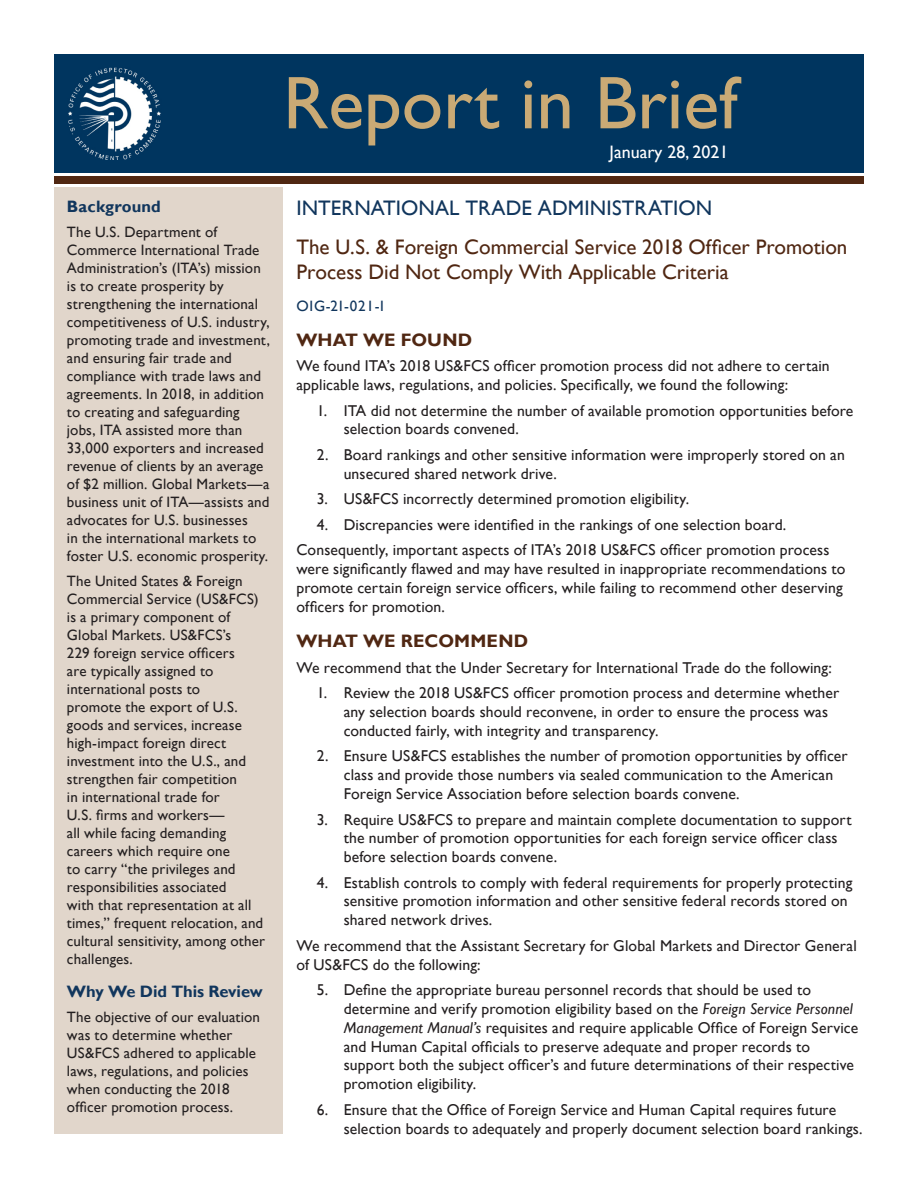
<style>
.page{position:relative;width:918px;height:1188px;background:#fff}
.page>*{position:absolute;margin:0;border:0;box-sizing:border-box;transform-origin:0 0}
.t1{font:75px "Gill Sans";color:#caaa75}
.t2{font:21px/25.2px "Gill Sans";color:#502712}
.t3{font:21px "Gill Sans";letter-spacing:.005em;color:#11365d}
.t4{font:700 18px "Gill Sans";letter-spacing:.005em;color:#502712}
.t5{font:18px "Gill Sans";color:#fff}
.t6{font:700 16.5px "Gill Sans";color:#11365d}
.t7{font:15.6px/18.8px "Gill Sans";letter-spacing:.005em;color:#231f20}
.t8{font:15px/18px "Gill Sans";letter-spacing:.01em;color:#231f20}
.t9{font:15px "Gill Sans";letter-spacing:.05em;color:#11365d}
.s1{font-style:italic}
</style>
<div class="page">
<div style="left:54px;top:54px;width:810px;height:119px;background:#00355f"></div>
<div style="left:54px;top:176px;width:810px;height:8px;background:#502712"></div>
<img style="left:68px;top:68px;width:93px;height:91px">
<div style="left:54px;top:187px;width:229px;height:947px;background:#e1d6cb"></div>
<p class="t6" style="left:67px;top:197px;width:95px">Background</p>
<p class="t8" style="left:67px;top:223px;width:205px">The U.S. Department of<br>Commerce International Trade<br>Administration’s (ITA’s) mission is to create prosperity by strengthening the international competitiveness of U.S. industry, promoting trade and investment, and ensuring fair trade and compliance with trade laws and agreements. In 2018, in addition to creating and safeguarding jobs, ITA assisted more than<br>33,000 exporters and increased revenue of clients by an average of $2 million. Global Markets—a business unit of ITA—assists and advocates for U.S. businesses<br>in the international markets to foster U.S. economic prosperity.</p>
<p class="t8" style="left:67px;top:572px;width:200px">The United States &amp; Foreign<br>Commercial Service (US&amp;FCS) is a primary component of<br>Global Markets. US&amp;FCS’s<br>229 foreign service officers<br>are typically assigned to international posts to<br>promote the export of U.S. goods and services, increase high-impact foreign direct investment into the U.S., and strengthen fair competition<br>in international trade for<br>U.S. firms and workers—<br>all while facing demanding careers which require one<br>to carry “the privileges and responsibilities associated<br>with that representation at all times,” frequent relocation, and cultural sensitivity, among other challenges.</p>
<p class="t6" style="left:67px;top:981px;width:197px">Why We Did This Review</p>
<p class="t8" style="left:67px;top:1008px;width:195px">The objective of our evaluation was to determine whether<br>US&amp;FCS adhered to applicable laws, regulations, and policies when conducting the 2018 officer promotion process.</p>
<h1 class="t1" style="left:283px;top:59px;width:456px">Report in Brief</h1>
<p class="t5" style="left:610px;top:141px;width:121px">January 28, 2021</p>
<h2 class="t3" style="left:296px;top:196px;width:417px">INTERNATIONAL TRADE ADMINISTRATION</h2>
<h2 class="t2" style="left:296px;top:235px;width:553px">The U.S. &amp; Foreign Commercial Service 2018 Officer Promotion<br>Process Did Not Comply With Applicable Criteria</h2>
<p class="t9" style="left:296px;top:297px;width:89px">OIG-21-021-I</p>
<p class="t4" style="left:296px;top:329px;width:177px">WHAT WE FOUND</p>
<p class="t7" style="left:296px;top:357px;width:535px">We found ITA’s 2018 US&amp;FCS officer promotion process did not adhere to certain applicable laws, regulations, and policies. Specifically, we found the following:</p>
<p class="t7" style="left:344px;top:401px;width:511px;text-indent:-27px">1. ITA did not determine the number of available promotion opportunities before selection boards convened.</p>
<p class="t7" style="left:344px;top:446px;width:503px;text-indent:-27px">2. Board rankings and other sensitive information were improperly stored on an unsecured shared network drive.</p>
<p class="t7" style="left:317px;top:490px;width:374px">3. US&amp;FCS incorrectly determined promotion eligibility.</p>
<p class="t7" style="left:296px;top:512px;width:535px;line-height:25.5px;text-indent:20px">4. Discrepancies were identified in the rankings of one selection board.<br>Consequently, important aspects of ITA’s 2018 US&amp;FCS officer promotion process</p>
<p class="t7" style="left:296px;top:560px;width:551px">were significantly flawed and may have resulted in inappropriate recommendations to promote certain foreign service officers, while failing to recommend other deserving officers for promotion.</p>
<p class="t4" style="left:296px;top:630px;width:233px">WHAT WE RECOMMEND</p>
<p class="t7" style="left:296px;top:658px;width:537px">We recommend that the Under Secretary for International Trade do the following:</p>
<p class="t7" style="left:344px;top:684px;width:497px;text-indent:-27px">1. Review the 2018 US&amp;FCS officer promotion process and determine whether any selection boards should reconvene, in order to ensure the process was conducted fairly, with integrity and transparency.</p>
<p class="t7" style="left:344px;top:747px;width:506px;text-indent:-27px">2. Ensure US&amp;FCS establishes the number of promotion opportunities by officer class and provide those numbers via sealed communication to the American<br>Foreign Service Association before selection boards convene.</p>
<p class="t7" style="left:344px;top:810px;width:509px;text-indent:-27px">3. Require US&amp;FCS to prepare and maintain complete documentation to support the number of promotion opportunities for each foreign service officer class before selection boards convene.</p>
<p class="t7" style="left:344px;top:873px;width:510px;text-indent:-27px">4. Establish controls to comply with federal requirements for properly protecting sensitive promotion information and other sensitive federal records stored on shared network drives.</p>
<p class="t7" style="left:296px;top:937px;width:562px">We recommend that the Assistant Secretary for Global Markets and Director General of US&amp;FCS do the following:</p>
<p class="t7" style="left:344px;top:981px;width:516px;text-indent:-27px">5. Define the appropriate bureau personnel records that should be used to determine and verify promotion eligibility based on the <span class="s1">Foreign Service Personnel Management Manual’s</span> requisites and require applicable Office of Foreign Service and Human Capital officials to preserve adequate and proper records to support both the subject officer’s and future determinations of their respective promotion eligibility.</p>
<p class="t7" style="left:344px;top:1101px;width:520px;text-indent:-27px">6. Ensure that the Office of Foreign Service and Human Capital requires future selection boards to adequately and properly document selection board rankings.</p>
</div>
